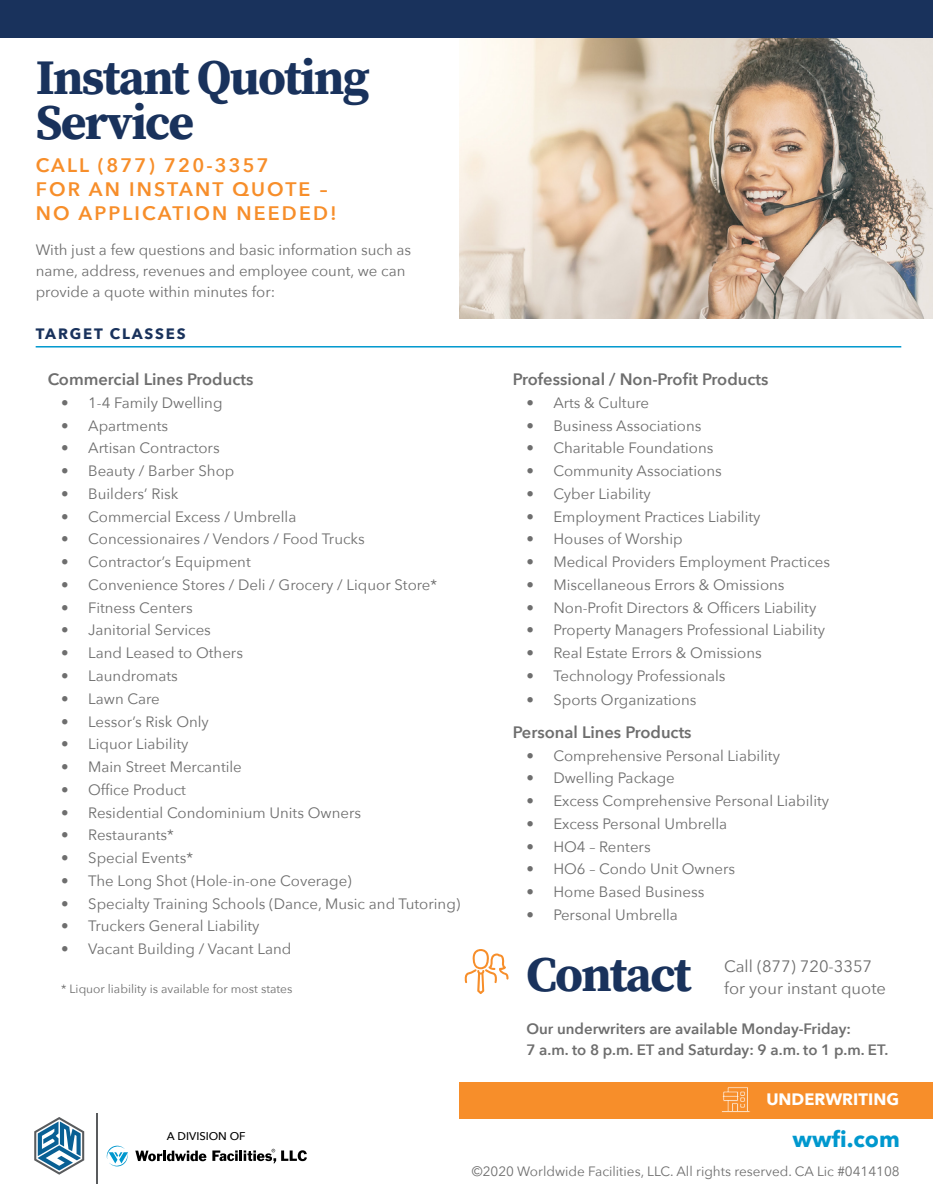
<style>
.page{position:relative;width:933px;height:1203px;background:#fff}
.page>*{position:absolute;margin:0;border:0;box-sizing:border-box;transform-origin:0 0}
.t1{font:700 49.5px/45px "Source Serif Pro";letter-spacing:-.035em;color:#19325c}
.t2{font:700 22.5px "Avenir Next";color:#0098ce}
.t3{font:600 19.5px/24px "Avenir Next";letter-spacing:.11em;color:#f78e2a}
.t4{font:600 16.5px "Avenir Next";color:#6e6e6e}
.t5{font:16.5px/21.3px "Avenir Next";color:#6e6e6e}
.t6{font:700 16.5px "Avenir Next";color:#fff}
.t7{font:700 16.5px "Avenir Next LT Pro";color:#fff}
.t8{font:15px/21px "Avenir Next";color:#6e6e6e}
.t9{font:600 15px/21px "Avenir Next";color:#6e6e6e}
.t10{font:700 15px "Avenir Next";letter-spacing:.12em;color:#19325c}
.t11{font:13.5px "Avenir Next";color:#6e6e6e}
.t12{font:12px "Avenir Next";color:#6e6e6e}
.t13{font:500 11.25px "Avenir Next";color:#000}
</style>
<div class="page">
<img style="left:459px;top:38px;width:473px;height:280px">
<div style="left:459px;top:1081px;width:473px;height:36px;background:#f78e2a"></div>
<svg style="left:722px;top:1087px;width:26px;height:24px"></svg>
<div style="left:0;top:0;width:932px;height:38px;background:#19325c"></div>
<svg style="left:464px;top:949px;width:44px;height:44px"></svg>
<hr style="left:36px;top:346px;width:864px;height:1px;background:#0098ce">
<svg style="left:34px;top:1117px;width:50px;height:57px"></svg>
<hr style="left:96px;top:1112px;width:1px;height:71px;background:#595b5d">
<svg style="left:135px;top:1150px;width:71px;height:10px"></svg>
<svg style="left:212px;top:1148px;width:95px;height:14px"></svg>
<svg style="left:106px;top:1145px;width:22px;height:21px"></svg>
<h1 class="t1" style="left:36px;top:54px;width:335px">Instant Quoting<br>Service</h1>
<h3 class="t3" style="left:36px;top:152px;width:302px">CALL (877) 720-3357<br>FOR AN INSTANT QUOTE –<br>NO APPLICATION NEEDED!</h3>
<p class="t8" style="left:36px;top:239px;width:377px">With just a few questions and basic information such as name, address, revenues and employee count, we can provide a quote within minutes for:</p>
<p class="t10" style="left:36px;top:321px;width:151px">TARGET CLASSES</p>
<p class="t4" style="left:48px;top:365px;width:207px">Commercial Lines Products</p>
<p class="t8" style="left:61px;top:391px;width:163px">• 1-4 Family Dwelling</p>
<p class="t8" style="left:61px;top:414px;width:108px">• Apartments</p>
<p class="t8" style="left:61px;top:437px;width:160px">• Artisan Contractors</p>
<p class="t8" style="left:61px;top:459px;width:175px">• Beauty / Barber Shop</p>
<p class="t8" style="left:61px;top:482px;width:119px">• Builders’ Risk</p>
<p class="t8" style="left:61px;top:505px;width:237px">• Commercial Excess / Umbrella</p>
<p class="t8" style="left:61px;top:528px;width:305px">• Concessionaires / Vendors / Food Trucks</p>
<p class="t8" style="left:61px;top:550px;width:191px">• Contractor’s Equipment</p>
<p class="t8" style="left:61px;top:573px;width:377px">• Convenience Stores / Deli / Grocery / Liquor Store*</p>
<p class="t8" style="left:61px;top:596px;width:133px">• Fitness Centers</p>
<p class="t8" style="left:61px;top:619px;width:151px">• Janitorial Services</p>
<p class="t8" style="left:61px;top:641px;width:183px">• Land Leased to Others</p>
<p class="t8" style="left:61px;top:664px;width:118px">• Laundromats</p>
<p class="t8" style="left:61px;top:687px;width:100px">• Lawn Care</p>
<p class="t8" style="left:61px;top:710px;width:149px">• Lessor’s Risk Only</p>
<p class="t8" style="left:61px;top:732px;width:129px">• Liquor Liability</p>
<p class="t8" style="left:61px;top:755px;width:182px">• Main Street Mercantile</p>
<p class="t8" style="left:61px;top:778px;width:126px">• Office Product</p>
<p class="t8" style="left:61px;top:801px;width:301px">• Residential Condominium Units Owners</p>
<p class="t8" style="left:61px;top:823px;width:114px">• Restaurants*</p>
<p class="t8" style="left:61px;top:846px;width:133px">• Special Events*</p>
<p class="t8" style="left:61px;top:869px;width:292px">• The Long Shot (Hole-in-one Coverage)</p>
<p class="t8" style="left:61px;top:892px;width:400px">• Specialty Training Schools (Dance, Music and Tutoring)</p>
<p class="t8" style="left:61px;top:914px;width:200px">• Truckers General Liability</p>
<p class="t8" style="left:61px;top:937px;width:231px">• Vacant Building / Vacant Land</p>
<p class="t12" style="left:61px;top:978px;width:233px">* Liquor liability is available for most states</p>
<p class="t13" style="left:167px;top:1125px;width:80px">A DIVISION OF</p>
<p class="t4" style="left:512px;top:365px;width:257px">Professional / Non-Profit Products</p>
<p class="t8" style="left:526px;top:391px;width:124px">• Arts &amp; Culture</p>
<p class="t8" style="left:526px;top:414px;width:176px">• Business Associations</p>
<p class="t8" style="left:526px;top:437px;width:188px">• Charitable Foundations</p>
<p class="t8" style="left:526px;top:459px;width:197px">• Community Associations</p>
<p class="t8" style="left:526px;top:482px;width:126px">• Cyber Liability</p>
<p class="t8" style="left:526px;top:505px;width:235px">• Employment Practices Liability</p>
<p class="t8" style="left:526px;top:528px;width:158px">• Houses of Worship</p>
<p class="t8" style="left:526px;top:550px;width:305px">• Medical Providers Employment Practices</p>
<p class="t8" style="left:526px;top:573px;width:259px">• Miscellaneous Errors &amp; Omissions</p>
<p class="t8" style="left:526px;top:596px;width:291px">• Non-Profit Directors &amp; Officers Liability</p>
<p class="t8" style="left:526px;top:619px;width:300px">• Property Managers Professional Liability</p>
<p class="t8" style="left:526px;top:641px;width:237px">• Real Estate Errors &amp; Omissions</p>
<p class="t8" style="left:526px;top:664px;width:200px">• Technology Professionals</p>
<p class="t8" style="left:526px;top:688px;width:171px">• Sports Organizations</p>
<p class="t4" style="left:512px;top:717px;width:180px">Personal Lines Products</p>
<p class="t8" style="left:526px;top:744px;width:255px">• Comprehensive Personal Liability</p>
<p class="t8" style="left:526px;top:766px;width:150px">• Dwelling Package</p>
<p class="t8" style="left:526px;top:789px;width:304px">• Excess Comprehensive Personal Liability</p>
<p class="t8" style="left:526px;top:812px;width:202px">• Excess Personal Umbrella</p>
<p class="t8" style="left:526px;top:835px;width:126px">• HO4 – Renters</p>
<p class="t8" style="left:526px;top:857px;width:210px">• HO6 – Condo Unit Owners</p>
<p class="t8" style="left:526px;top:880px;width:179px">• Home Based Business</p>
<p class="t8" style="left:526px;top:903px;width:153px">• Personal Umbrella</p>
<h1 class="t1" style="left:526px;top:950px;width:167px">Contact</h1>
<p class="t5" style="left:723px;top:955px;width:163px">Call (877) 720-3357 for your instant quote</p>
<p class="t9" style="left:526px;top:1017px;width:363px">Our underwriters are available Monday-Friday:<br>7 a.m. to 8 p.m. ET and Saturday: 9 a.m. to 1 p.m. ET.</p>
<p class="t7" style="left:802px;top:1081px;width:98px">PROGRAMS</p>
<p class="t6" style="left:766px;top:1084px;width:134px">UNDERWRITING</p>
<h2 class="t2" style="left:792px;top:1119px;width:109px">wwfi.com</h2>
<p class="t11" style="left:471px;top:1159px;width:429px">©2020 Worldwide Facilities, LLC. All rights reserved. CA Lic #0414108</p>
</div>
